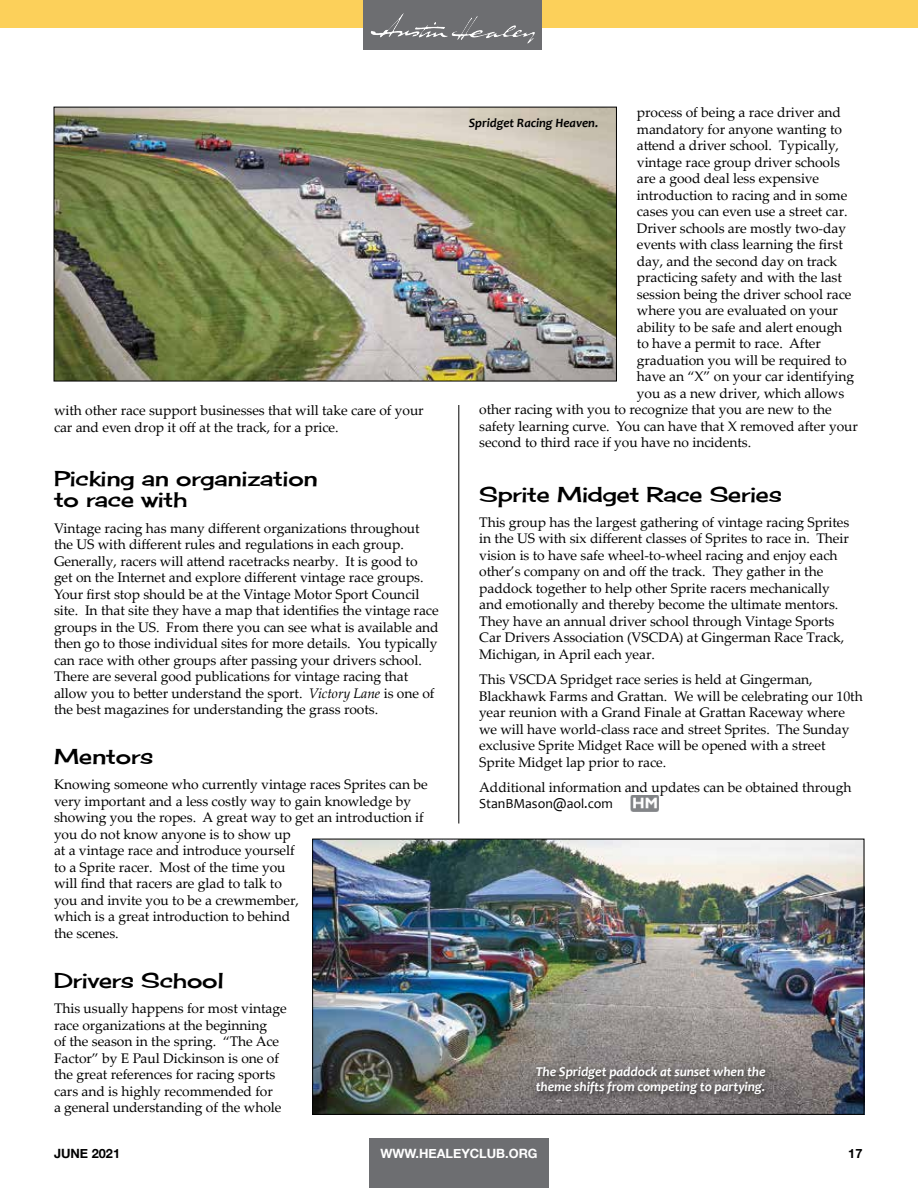
<style>
.page{position:relative;width:918px;height:1188px;background:#fff}
.page>*{position:absolute;margin:0;border:0;box-sizing:border-box;transform-origin:0 0}
.t1{font:21px/21px "Cherry Cream Soda";letter-spacing:-.005em;color:#000}
.t2{font:13.8px/16.5px "Palatino Linotype";letter-spacing:-.005em;color:#000}
.t3{font:13.8px "Candara";letter-spacing:-.005em;color:#000}
.t4{font:italic 700 13.5px/15px "Candara";letter-spacing:-.005em;color:#fff}
.t5{font:italic 700 12.75px "Candara";color:#000}
.t6{font:700 12.75px "Helvetica Neue";color:#fff}
.t7{font:700 12.75px "Helvetica Neue";color:#000}
.s1{font-style:italic}
</style>
<div class="page">
<div style="left:369px;top:1138px;width:180px;height:50px;background:#6d6e71"></div>
<hr style="left:459px;top:405px;width:1px;height:419px;background:#000">
<div style="left:0;top:0;width:918px;height:28px;background:#fcd05a"></div>
<div style="left:363px;top:0;width:179px;height:49px;background:#6d6e71"></div>
<img style="left:371px;top:13px;width:164px;height:31px">
<img style="left:631px;top:796px;width:27px;height:15px">
<img style="left:56px;top:109px;width:559px;height:270px">
<div style="left:54px;top:107px;width:563px;height:274px;border:1px solid #000"></div>
<img style="left:314px;top:841px;width:548px;height:272px">
<div style="left:312px;top:839px;width:552px;height:276px;border:1px solid #000"></div>
<div style="left:531px;top:1062px;width:244px;height:42px;background:#000;opacity:.8"></div>
<p class="t2" style="left:54px;top:402px;width:371px">with other race support businesses that will take care of your car and even drop it off at the track, for a price.</p>
<h1 class="t1" style="left:54px;top:468px;width:265px">Picking an organization to race with</h1>
<p class="t2" style="left:54px;top:519px;width:386px">Vintage racing has many different organizations throughout the US with different rules and regulations in each group.<br>Generally, racers will attend racetracks nearby. It is good to get on the Internet and explore different vintage race groups.<br>Your first stop should be at the Vintage Motor Sport Council site. In that site they have a map that identifies the vintage race groups in the US. From there you can see what is available and then go to those individual sites for more details. You typically can race with other groups after passing your drivers school.<br>There are several good publications for vintage racing that allow you to better understand the sport. <span class="s1">Victory Lane</span> is one of the best magazines for understanding the grass roots.</p>
<h1 class="t1" style="left:54px;top:746px;width:101px">Mentors</h1>
<p class="t2" style="left:54px;top:776px;width:375px">Knowing someone who currently vintage races Sprites can be very important and a less costly way to gain knowledge by showing you the ropes. A great way to get an introduction if you do not know anyone is to show up<br>at a vintage race and introduce yourself<br>to a Sprite racer. Most of the time you<br>will find that racers are glad to talk to<br>you and invite you to be a crewmember,<br>which is a great introduction to behind<br>the scenes.</p>
<h1 class="t1" style="left:54px;top:970px;width:171px">Drivers School</h1>
<p class="t2" style="left:54px;top:1000px;width:234px">This usually happens for most vintage race organizations at the beginning<br>of the season in the spring. “The Ace Factor” by E Paul Dickinson is one of the great references for racing sports cars and is highly recommended for<br>a general understanding of the whole</p>
<p class="t2" style="left:637px;top:104px;width:206px">process of being a race driver and</p>
<p class="t2" style="left:637px;top:120px;width:207px">mandatory for anyone wanting to</p>
<p class="t2" style="left:637px;top:137px;width:204px">attend a driver school. Typically,</p>
<p class="t2" style="left:637px;top:153px;width:205px">vintage race group driver schools</p>
<p class="t2" style="left:637px;top:170px;width:184px">are a good deal less expensive</p>
<p class="t2" style="left:637px;top:186px;width:212px">introduction to racing and in some</p>
<p class="t2" style="left:637px;top:203px;width:212px">cases you can even use a street car.</p>
<p class="t2" style="left:637px;top:219px;width:211px">Driver schools are mostly two-day</p>
<p class="t2" style="left:637px;top:236px;width:208px">events with class learning the first</p>
<p class="t2" style="left:637px;top:252px;width:202px">day, and the second day on track</p>
<p class="t2" style="left:637px;top:269px;width:207px">practicing safety and with the last</p>
<p class="t2" style="left:637px;top:285px;width:216px">session being the driver school race</p>
<p class="t2" style="left:637px;top:302px;width:203px">where you are evaluated on your</p>
<p class="t2" style="left:637px;top:318px;width:207px">ability to be safe and alert enough</p>
<p class="t2" style="left:637px;top:335px;width:186px">to have a permit to race. After</p>
<p class="t2" style="left:637px;top:351px;width:211px">graduation you will be required to</p>
<p class="t2" style="left:637px;top:368px;width:219px">have an “X” on your car identifying</p>
<p class="t2" style="left:637px;top:384px;width:209px">you as a new driver, which allows</p>
<p class="t2" style="left:479px;top:401px;width:354px">other racing with you to recognize that you are new to the</p>
<p class="t2" style="left:479px;top:417px;width:380px">safety learning curve. You can have that X removed after your</p>
<p class="t2" style="left:479px;top:434px;width:273px">second to third race if you have no incidents.</p>
<h1 class="t1" style="left:479px;top:484px;width:304px">Sprite Midget Race Series</h1>
<p class="t2" style="left:479px;top:514px;width:372px">This group has the largest gathering of vintage racing Sprites in the US with six different classes of Sprites to race in. Their vision is to have safe wheel-to-wheel racing and enjoy each other’s company on and off the track. They gather in the paddock together to help other Sprite racers mechanically and emotionally and thereby become the ultimate mentors.<br>They have an annual driver school through Vintage Sports Car Drivers Association (VSCDA) at Gingerman Race Track, Michigan, in April each year.</p>
<p class="t2" style="left:479px;top:671px;width:385px">This VSCDA Spridget race series is held at Gingerman, Blackhawk Farms and Grattan. We will be celebrating our 10th year reunion with a Grand Finale at Grattan Raceway where we will have world-class race and street Sprites. The Sunday exclusive Sprite Midget Race will be opened with a street Sprite Midget lap prior to race.</p>
<p class="t2" style="left:479px;top:778px;width:374px">Additional information and updates can be obtained through</p>
<p class="t3" style="left:479px;top:795px;width:135px">StanBMason@aol.com</p>
<p class="t5" style="left:469px;top:115px;width:131px">Spridget Racing Heaven.</p>
<p class="t4" style="left:536px;top:1064px;width:231px">The Spridget paddock at sunset when the theme shifts from competing to partying.</p>
<p class="t7" style="left:54px;top:1144px;width:68px">JUNE 2021</p>
<p class="t6" style="left:380px;top:1144px;width:159px">WWW.HEALEYCLUB.ORG</p>
<p class="t7" style="left:848px;top:1144px;width:16px">17</p>
</div>
